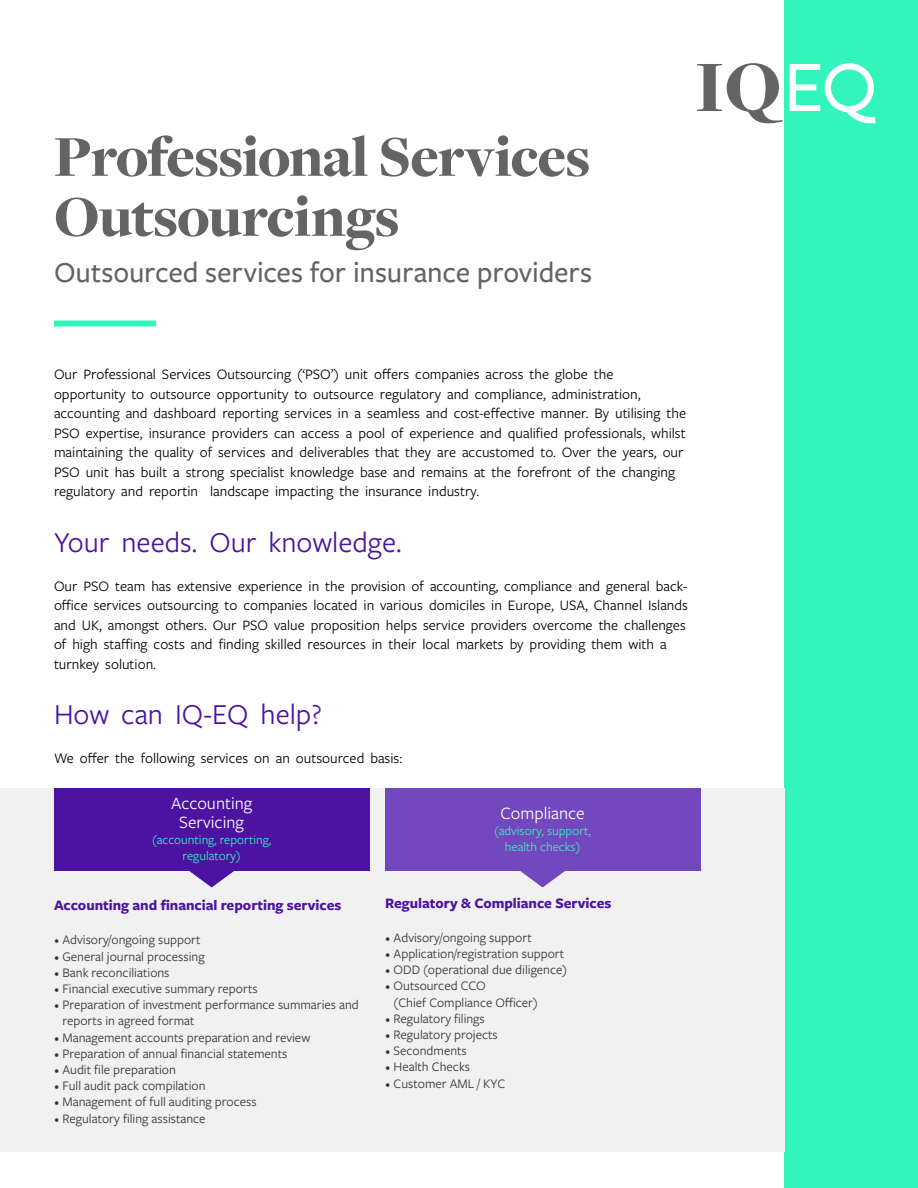
<style>
.page{position:relative;width:918px;height:1188px;background:#fff}
.page>*{position:absolute;margin:0;border:0;box-sizing:border-box;transform-origin:0 0}
.t1{font:900 60px/60px "Freight Disp Pro";letter-spacing:-.015em;color:#646464}
.t2{font:500 30px "Freight Sans Pro";letter-spacing:-.005em;color:#636363}
.Body_copy{font:30px "Freight Sans Pro";color:#4c12a1}
.t3{font:18px/19.5px "Freight Sans Pro";color:#fff;text-align:center}
.Body_copy-2{font:15px/19.5px "Freight Sans Pro";color:#000}
.t4{font:700 15px "Freight Sans Pro";color:#4c12a1}
.t5{font:13.5px/16.2px "Freight Sans Pro";color:#333}
.t6{font:13.2px/15.8px "Freight Sans Pro";color:#33f4bb;text-align:center}
.s1{font-family:"Minion Pro"}
</style>
<div class="page">
<div style="left:784px;top:0;width:134px;height:1188px;background:#33f4bb"></div>
<svg style="left:697px;top:63px;width:86px;height:60px"></svg>
<svg style="left:790px;top:63px;width:86px;height:60px"></svg>
<div style="left:0;top:788px;width:784px;height:364px;background:#f1f1f1"></div>
<div style="left:54px;top:320px;width:102px;height:6px;background:#33f4bb"></div>
<div style="left:54px;top:788px;width:315px;height:83px;background:#4c12a1"></div>
<svg style="left:189px;top:871px;width:45px;height:16px"></svg>
<div style="left:385px;top:788px;width:315px;height:83px;background:#7347bd"></div>
<svg style="left:520px;top:871px;width:45px;height:16px"></svg>
<p class="t1" style="left:54px;top:126px;width:538px">Professional Services<br>Outsourcings</p>
<p class="t2" style="left:54px;top:252px;width:540px">Outsourced services for insurance providers</p>
<p class="Body_copy-2" style="left:54px;top:364px;width:561px">Our Professional Services Outsourcing (‘PSO’) unit offers companies across the globe the</p>
<p class="Body_copy-2" style="left:54px;top:384px;width:634px">opportunity to outsource opportunity to outsource regulatory and compliance, administration, accounting and dashboard reporting services in a seamless and cost-effective manner. By utilising the PSO expertise, insurance providers can access a pool of experience and qualified professionals, whilst maintaining the quality of services and deliverables that they are accustomed to. Over the years, our PSO unit has built a strong specialist knowledge base and remains at the forefront of the changing regulatory and reportin landscape impacting the insurance industry.</p>
<p class="Body_copy" style="left:54px;top:522px;width:349px">Your needs. Our knowledge.</p>
<p class="Body_copy-2" style="left:54px;top:576px;width:636px">Our PSO team has extensive experience in the provision of accounting, compliance and general back&shy;office services outsourcing to companies located in various domiciles in Europe, USA, Channel Islands and UK, amongst others. Our PSO value proposition helps service providers overcome the challenges of high staffing costs and finding skilled resources in their local markets by providing them with a turnkey solution.</p>
<p class="Body_copy" style="left:54px;top:694px;width:269px">How can IQ-EQ help?</p>
<p class="Body_copy-2" style="left:54px;top:748px;width:350px">We offer the following services on an outsourced basis:</p>
<p class="t3" style="left:171px;top:793px;width:83px">Accounting<br>Servicing</p>
<p class="t6" style="left:152px;top:831px;width:120px">(accounting, reporting, regulatory)</p>
<p class="t4" style="left:54px;top:895px;width:289px">Accounting and financial reporting services</p>
<p class="t5" style="left:54px;top:931px;width:148px"><span class="s1">•</span> Advisory/ongoing support</p>
<p class="t5" style="left:54px;top:948px;width:152px"><span class="s1">•</span> General journal processing</p>
<p class="t5" style="left:54px;top:964px;width:117px"><span class="s1">•</span> Bank reconciliations</p>
<p class="t5" style="left:54px;top:980px;width:205px"><span class="s1">•</span> Financial executive summary reports</p>
<p class="t5" style="left:63px;top:996px;width:298px;text-indent:-9px"><span class="s1">•</span> Preparation of investment performance summaries and reports in agreed format</p>
<p class="t5" style="left:54px;top:1029px;width:258px"><span class="s1">•</span> Management accounts preparation and review</p>
<p class="t5" style="left:54px;top:1045px;width:235px"><span class="s1">•</span> Preparation of annual financial statements</p>
<p class="t5" style="left:54px;top:1061px;width:123px"><span class="s1">•</span> Audit file preparation</p>
<p class="t5" style="left:54px;top:1077px;width:153px"><span class="s1">•</span> Full audit pack compilation</p>
<p class="t5" style="left:54px;top:1093px;width:204px"><span class="s1">•</span> Management of full auditing process</p>
<p class="t5" style="left:54px;top:1110px;width:153px"><span class="s1">•</span> Regulatory filing assistance</p>
<p class="t3" style="left:501px;top:803px;width:86px">Compliance</p>
<p class="t6" style="left:494px;top:822px;width:98px">(advisory, support,</p>
<p class="t6" style="left:505px;top:838px;width:77px">health checks)</p>
<p class="t4" style="left:385px;top:892px;width:228px">Regulatory &amp; Compliance Services</p>
<p class="t5" style="left:385px;top:929px;width:148px"><span class="s1">•</span> Advisory/ongoing support</p>
<p class="t5" style="left:385px;top:945px;width:181px"><span class="s1">•</span> Application/registration support</p>
<p class="t5" style="left:385px;top:961px;width:184px"><span class="s1">•</span> ODD (operational due diligence)</p>
<p class="t5" style="left:394px;top:977px;width:146px;text-indent:-9px"><span class="s1">•</span> Outsourced CCO<br>(Chief Compliance Officer)</p>
<p class="t5" style="left:385px;top:1010px;width:101px"><span class="s1">•</span> Regulatory filings</p>
<p class="t5" style="left:385px;top:1026px;width:114px"><span class="s1">•</span> Regulatory projects</p>
<p class="t5" style="left:385px;top:1042px;width:83px"><span class="s1">•</span> Secondments</p>
<p class="t5" style="left:385px;top:1058px;width:86px"><span class="s1">•</span> Health Checks</p>
<p class="t5" style="left:385px;top:1074px;width:122px"><span class="s1">•</span> Customer AML / KYC</p>
</div>
